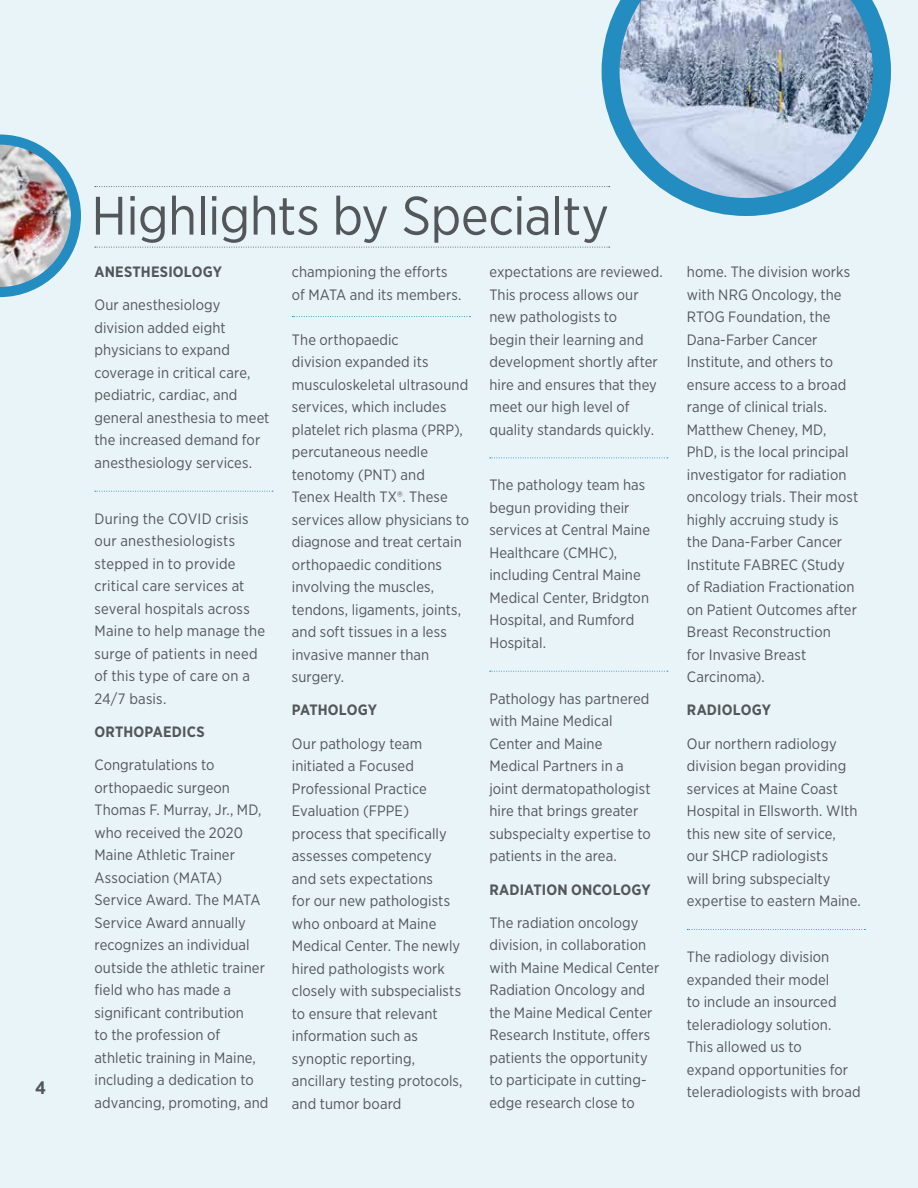
<style>
.page{position:relative;width:918px;height:1188px;background:#e9f4f9}
.page>*{position:absolute;margin:0;border:0;box-sizing:border-box;transform-origin:0 0}
.t1{font:54px "Gotham Narrow";letter-spacing:-.01em;color:#53575a}
.t2{font:700 18px "Gotham Narrow";color:#53575a}
.t3{font:15px/22.5px "Gotham Narrow";letter-spacing:.005em;color:#53575a}
.t4{font:700 15px "Gotham Narrow";letter-spacing:.01em;color:#53575a}
</style>
<div class="page">
<svg style="left:95px;top:186px;width:507px;height:1px"></svg>
<svg style="left:95px;top:247px;width:515px;height:1px"></svg>
<svg style="left:602px;top:0;width:289px;height:216px"></svg>
<img style="left:0;top:134px;width:81px;height:163px">
<svg style="left:95px;top:491px;width:178px;height:1px"></svg>
<svg style="left:292px;top:316px;width:178px;height:1px"></svg>
<svg style="left:490px;top:458px;width:178px;height:1px"></svg>
<svg style="left:490px;top:671px;width:178px;height:1px"></svg>
<svg style="left:687px;top:929px;width:178px;height:1px"></svg>
<h1 class="t1" style="left:91px;top:182px;width:519px">Highlights by Specialty</h1>
<p class="t4" style="left:94px;top:262px;width:129px">ANESTHESIOLOGY</p>
<p class="t3" style="left:94px;top:294px;width:177px">Our anesthesiology division added eight physicians to expand coverage in critical care, pediatric, cardiac, and general anesthesia to meet the increased demand for anesthesiology services.</p>
<p class="t3" style="left:292px;top:260px;width:171px">championing the efforts of MATA and its members.</p>
<p class="t3" style="left:292px;top:328px;width:179px">The orthopaedic<br>division expanded its musculoskeletal ultrasound services, which includes platelet rich plasma (PRP), percutaneous needle tenotomy (PNT) and<br>Tenex Health TX®. These services allow physicians to diagnose and treat certain orthopaedic conditions involving the muscles, tendons, ligaments, joints, and soft tissues in a less invasive manner than surgery.</p>
<p class="t4" style="left:292px;top:701px;width:87px">PATHOLOGY</p>
<p class="t3" style="left:292px;top:732px;width:172px">Our pathology team initiated a Focused<br>Professional Practice<br>Evaluation (FPPE) process that specifically assesses competency<br>and sets expectations<br>for our new pathologists who onboard at Maine<br>Medical Center. The newly hired pathologists work closely with subspecialists to ensure that relevant information such as synoptic reporting, ancillary testing protocols, and tumor board</p>
<p class="t3" style="left:489px;top:260px;width:175px">expectations are reviewed.<br>This process allows our new pathologists to<br>begin their learning and development shortly after hire and ensures that they meet our high level of quality standards quickly.</p>
<p class="t3" style="left:687px;top:260px;width:173px">home. The division works with NRG Oncology, the<br>RTOG Foundation, the<br>Dana-Farber Cancer<br>Institute, and others to ensure access to a broad range of clinical trials.<br>Matthew Cheney, MD,<br>PhD, is the local principal investigator for radiation oncology trials. Their most highly accruing study is the Dana-Farber Cancer<br>Institute FABREC (Study of Radiation Fractionation on Patient Outcomes after<br>Breast Reconstruction<br>for Invasive Breast<br>Carcinoma).</p>
<p class="t4" style="left:687px;top:701px;width:86px">RADIOLOGY</p>
<p class="t3" style="left:687px;top:732px;width:176px">Our northern radiology division began providing services at Maine Coast<br>Hospital in Ellsworth. WIth this new site of service, our SHCP radiologists<br>will bring subspecialty expertise to eastern Maine.</p>
<p class="t3" style="left:489px;top:474px;width:162px">The pathology team has begun providing their services at Central Maine<br>Healthcare (CMHC), including Central Maine<br>Medical Center, Bridgton<br>Hospital, and Rumford<br>Hospital.</p>
<p class="t3" style="left:95px;top:507px;width:172px">During the COVID crisis our anesthesiologists stepped in to provide critical care services at several hospitals across<br>Maine to help manage the surge of patients in need of this type of care on a<br>24/7 basis.</p>
<p class="t4" style="left:95px;top:722px;width:112px">ORTHOPAEDICS</p>
<p class="t3" style="left:95px;top:754px;width:175px">Congratulations to orthopaedic surgeon<br>Thomas F. Murray, Jr., MD, who received the 2020<br>Maine Athletic Trainer<br>Association (MATA)<br>Service Award. The MATA<br>Service Award annually recognizes an individual outside the athletic trainer field who has made a significant contribution<br>to the profession of athletic training in Maine, including a dedication to advancing, promoting, and</p>
<p class="t3" style="left:489px;top:687px;width:163px">Pathology has partnered with Maine Medical<br>Center and Maine<br>Medical Partners in a joint dermatopathologist hire that brings greater subspecialty expertise to patients in the area.</p>
<p class="t4" style="left:489px;top:880px;width:163px">RADIATION ONCOLOGY</p>
<p class="t3" style="left:489px;top:911px;width:171px">The radiation oncology division, in collaboration with Maine Medical Center<br>Radiation Oncology and the Maine Medical Center<br>Research Institute, offers patients the opportunity to participate in cutting&shy;edge research close to</p>
<p class="t3" style="left:687px;top:945px;width:163px">The radiology division expanded their model<br>to include an insourced teleradiology solution.<br>This allowed us to expand opportunities for</p>
<p class="t2" style="left:35px;top:1077px;width:12px">4</p>
<p class="t3" style="left:687px;top:1080px;width:175px">teleradiologists with broad</p>
</div>
